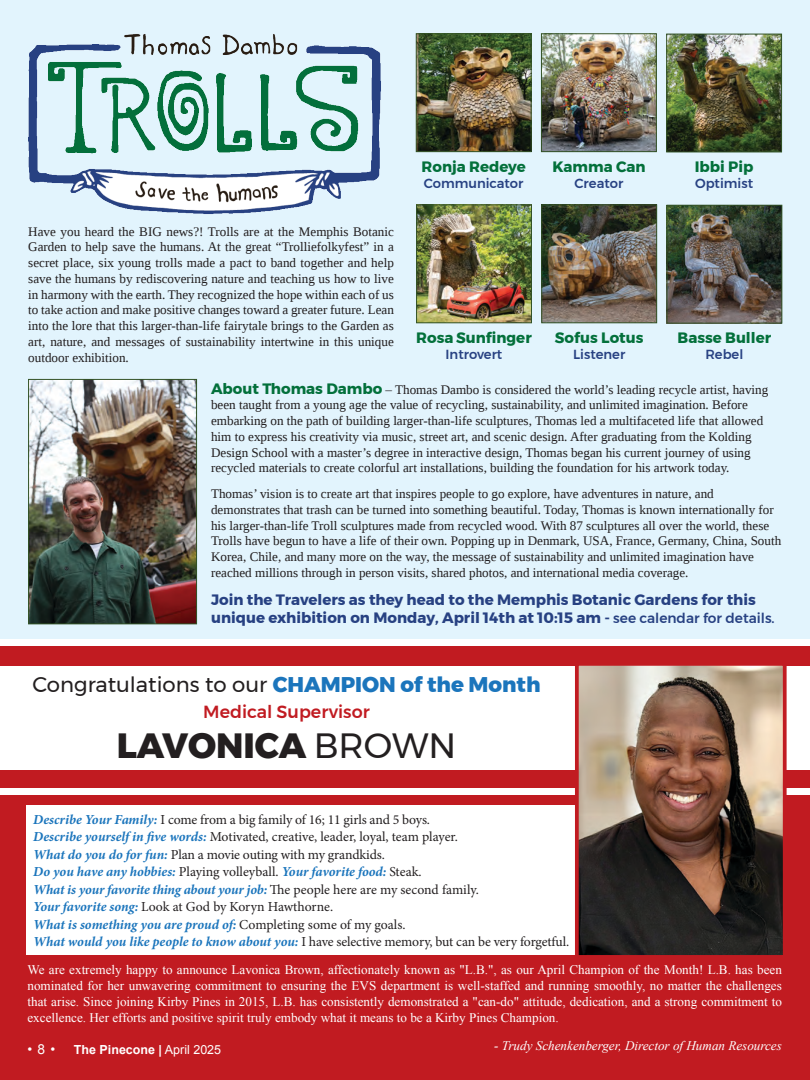
<style>
.page{position:relative;width:810px;height:1080px;background:#fff}
.page>*{position:absolute;margin:0;border:0;box-sizing:border-box;transform-origin:0 0}
.t1{font:800 35px "Montserrat";color:#231f20}
.t2{font:21.25px "Montserrat";color:#231f20}
.t3{font:500 17.5px "Montserrat";color:#c11b21}
.t4{font:700 15px "Montserrat";color:#274182}
.t5{font:700 15px "Montserrat";color:#03703b}
.t6{font:13.75px "Minion Pro";letter-spacing:-.01em;color:#231f20}
.t7{font:italic 700 13.75px "Minion Pro";letter-spacing:-.01em;color:#1b75bc}
.t8{font:13.75px "Arial";color:#fff}
.t9{font:13.12px/15.8px "Liberation Serif";color:#231f20}
.t10{font:13.12px/16px "Times New Roman";color:#fff;text-align:justify}
.t11{font:500 13.12px "Montserrat";color:#274182}
.t12{font:italic 13.12px "Times New Roman";color:#fff}
.t13{font:700 12.5px "Arial";color:#fff}
.s1{font-family:"Montserrat";font-weight:700;font-size:15px;color:#03703b}
.s2{font-weight:500;font-size:13.75px}
.s3{font-weight:800;color:#1b75bc}
.s4{font-weight:400}
.s5{font-weight:700;font-style:italic;color:#1b75bc}
.s6{font-weight:400;font-style:normal;color:#231f20}
.s7{font-style:italic}
</style>
<div class="page">
<div style="left:0;top:795px;width:810px;height:285px;background:#c11b21"></div>
<div style="left:0;top:647px;width:810px;height:141px;background:#c11b21"></div>
<div style="left:0;top:666px;width:810px;height:104px;background:#fff"></div>
<div style="left:26px;top:805px;width:756px;height:150px;background:#fff"></div>
<img style="left:580px;top:667px;width:202px;height:287px">
<div style="left:575px;top:662px;width:212px;height:297px;border:4px solid #c11b21"></div>
<div style="left:0;top:0;width:810px;height:639px;background:#e2f4fd"></div>
<img style="left:28px;top:34px;width:353px;height:180px">
<img style="left:418px;top:35px;width:111px;height:115px">
<div style="left:416px;top:33px;width:115px;height:119px;border:1px solid #325226"></div>
<img style="left:543px;top:35px;width:112px;height:115px">
<div style="left:541px;top:33px;width:116px;height:119px;border:1px solid #325226"></div>
<img style="left:668px;top:36px;width:112px;height:114px">
<div style="left:666px;top:34px;width:116px;height:118px;border:1px solid #325226"></div>
<img style="left:418px;top:207px;width:112px;height:114px">
<div style="left:416px;top:205px;width:116px;height:118px;border:1px solid #325226"></div>
<img style="left:543px;top:207px;width:112px;height:114px">
<div style="left:541px;top:205px;width:116px;height:118px;border:1px solid #325226"></div>
<img style="left:669px;top:207px;width:111px;height:114px">
<div style="left:667px;top:205px;width:115px;height:118px;border:1px solid #325226"></div>
<img style="left:30px;top:381px;width:165px;height:241px">
<div style="left:28px;top:379px;width:169px;height:245px;border:1px solid #325226"></div>
<p class="t9" style="left:28px;top:223px;width:367px;text-align:justify">Have you heard the BIG news?! Trolls are at the Memphis Botanic Garden to help save the humans. At the great “Trolliefolkyfest” in a secret place, six young trolls made a pact to band together and help save the humans by rediscovering nature and teaching us how to live in harmony with the earth. They recognized the hope within each of us to take action and make positive changes toward a greater future. Lean into the lore that this larger-than-life fairytale brings to the Garden as art, nature, and messages of sustainability intertwine in this unique outdoor exhibition.</p>
<p class="t5" style="left:422px;top:155px;width:106px">Ronja Redeye</p>
<p class="t11" style="left:424px;top:173px;width:101px">Communicator</p>
<p class="t5" style="left:552px;top:155px;width:95px">Kamma Can</p>
<p class="t11" style="left:574px;top:173px;width:50px">Creator</p>
<p class="t5" style="left:416px;top:326px;width:117px">Rosa Sunfinger</p>
<p class="t11" style="left:446px;top:344px;width:58px">Introvert</p>
<p class="t5" style="left:555px;top:326px;width:90px">Sofus Lotus</p>
<p class="t11" style="left:573px;top:344px;width:54px">Listener</p>
<p class="t5" style="left:695px;top:155px;width:60px">Ibbi Pip</p>
<p class="t11" style="left:695px;top:173px;width:60px">Optimist</p>
<p class="t5" style="left:678px;top:326px;width:95px">Basse Buller</p>
<p class="t11" style="left:705px;top:344px;width:39px">Rebel</p>
<p class="t9" style="left:211px;top:381px;width:559px"><span class="s1">About Thomas Dambo</span> – Thomas Dambo is considered the world’s leading recycle artist, having been taught from a young age the value of recycling, sustainability, and unlimited imagination. Before embarking on the path of building larger-than-life sculptures, Thomas led a multifaceted life that allowed him to express his creativity via music, street art, and scenic design. After graduating from the Kolding Design School with a master’s degree in interactive design, Thomas began his current journey of using recycled materials to create colorful art installations, building the foundation for his artwork today.</p>
<p class="t9" style="left:211px;top:486px;width:572px">Thomas’ vision is to create art that inspires people to go explore, have adventures in nature, and demonstrates that trash can be turned into something beautiful. Today, Thomas is known internationally for his larger-than-life Troll sculptures made from recycled wood. With 87 sculptures all over the world, these Trolls have begun to have a life of their own. Popping up in Denmark, USA, France, Germany, China, South Korea, Chile, and many more on the way, the message of sustainability and unlimited imagination have reached millions through in person visits, shared photos, and international media coverage.</p>
<p class="t4" style="left:211px;top:588px;width:546px">Join the Travelers as they head to the Memphis Botanic Gardens for this</p>
<p class="t4" style="left:211px;top:606px;width:565px">unique exhibition on Monday, April 14th at 10:15 am - <span class="s2">see calendar for details.</span></p>
<p class="t2" style="left:32px;top:668px;width:510px">Congratulations to our <span class="s3">CHAMPION of the Month</span></p>
<p class="t1" style="left:117px;top:717px;width:341px">LAVONICA <span class="s4">BROWN</span></p>
<p class="t3" style="left:203px;top:698px;width:168px">Medical Supervisor</p>
<p class="t6" style="left:33px;top:810px;width:398px"><span class="s5">Describe Your Family:</span> I come from a big family of 16; 11 girls and 5 boys.</p>
<p class="t6" style="left:33px;top:827px;width:426px"><span class="s5">Describe yourself in five words:</span> Motivated, creative, leader, loyal, team player.</p>
<p class="t6" style="left:33px;top:845px;width:353px"><span class="s5">What do you do for fun:</span> Plan a movie outing with my grandkids.</p>
<p class="t7" style="left:33px;top:862px;width:390px">Do you have any hobbies: <span class="s6">Playing volleyball.</span> Your favorite food: <span class="s6">Steak.</span></p>
<p class="t7" style="left:33px;top:879px;width:447px">What is your favorite thing about your job: <span class="s6">The people here are my second family.</span></p>
<p class="t6" style="left:33px;top:897px;width:301px"><span class="s5">Your favorite song:</span> Look at God by Koryn Hawthorne.</p>
<p class="t7" style="left:33px;top:914px;width:374px">What is something you are proud of: <span class="s6">Completing some of my goals.</span></p>
<p class="t6" style="left:33px;top:932px;width:537px"><span class="s5">What would you like people to know about you:</span> I have selective memory, but can be very forgetful.</p>
<p class="t10" style="left:28px;top:961px;width:756px">We are extremely happy to announce Lavonica Brown, affectionately known as "L.B.", as our April Champion of the Month! L.B. has been nominated for her unwavering commitment to ensuring the EVS department is well-staffed and running smoothly, no matter the challenges that arise. Since joining Kirby Pines in 2015, L.B. has consistently demonstrated a "can-do" attitude, dedication, and a strong commitment to excellence. Her efforts and positive spirit truly embody what it means to be a Kirby Pines Champion.</p>
<p class="t12" style="left:494px;top:1036px;width:289px">- Trudy Schenkenberger, Director of Human Resources</p>
<p class="t8" style="left:28px;top:1040px;width:29px">• 8 •</p>
<p class="t13" style="left:74px;top:1041px;width:149px">The Pinecone <span class="s7">|</span> <span class="s4">April 2025</span></p>
</div>
